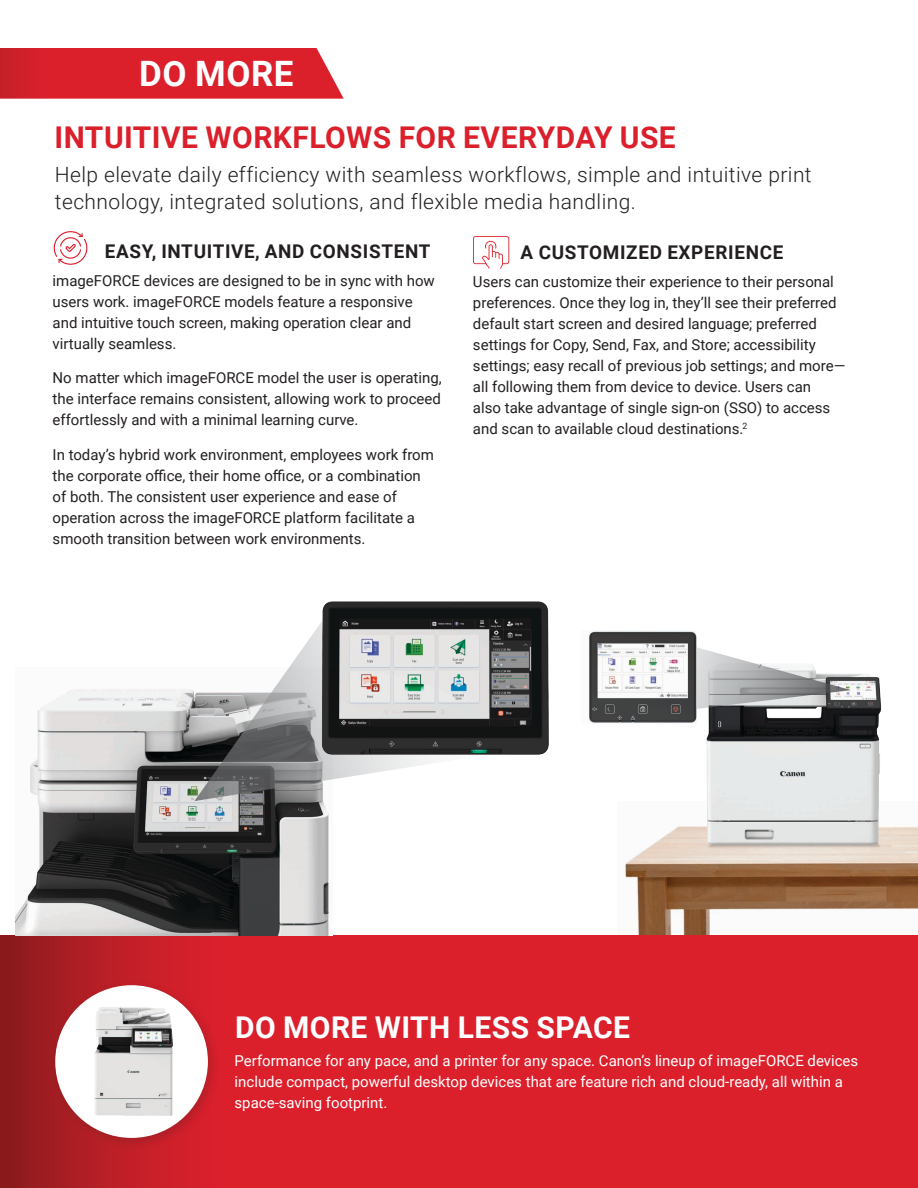
<style>
.page{position:relative;width:918px;height:1188px;background:#fff}
.page>*{position:absolute;margin:0;border:0;box-sizing:border-box;transform-origin:0 0}
._1st_Header{font:700 34.95px "Roboto";letter-spacing:.015em;color:#fff}
._1st_Header-2{font:700 30px "Roboto";letter-spacing:.015em;color:#db202c}
._1st_Header-3{font:700 30px "Roboto";letter-spacing:.015em;color:#fff}
.Quote_Copy{font:300 21px/27px "Roboto";letter-spacing:.02em;color:#231f20}
._2nd_Header{font:700 18.9px "Roboto";letter-spacing:.035em;color:#231f20}
.Body_Copy{font:15px/21px "Roboto";color:#231f20}
.Body_Copy-2{font:15px/21px "Roboto";color:#fff}
</style>
<div class="page">
<img style="left:625px;top:825px;width:293px;height:110px">
<svg style="left:0;top:48px;width:344px;height:51px;background:#da2934"></svg>
<svg style="left:0;top:935px;width:918px;height:253px;background:#d41f2b"></svg>
<div style="left:49px;top:979px;width:172px;height:172px;background:#231f20;opacity:.2"></div>
<div style="left:55px;top:985px;width:153px;height:153px;background:#fff;border-radius:50%"></div>
<img style="left:94px;top:1007px;width:79px;height:109px">
<img style="left:15px;top:689px;width:314px;height:246px">
<img style="left:702px;top:674px;width:180px;height:176px">
<svg style="left:194px;top:631px;width:239px;height:170px"></svg>
<svg style="left:696px;top:634px;width:155px;height:90px"></svg>
<img style="left:315px;top:601px;width:234px;height:160px">
<img style="left:589px;top:631px;width:107px;height:93px">
<svg style="left:473px;top:236px;width:36px;height:33px"></svg>
<svg style="left:54px;top:231px;width:34px;height:34px"></svg>
<h1 class="_1st_Header" style="left:139px;top:49px;width:156px">DO MORE</h1>
<h1 class="_1st_Header-2" style="left:55px;top:117px;width:623px">INTUITIVE WORKFLOWS FOR EVERYDAY USE</h1>
<p class="Quote_Copy" style="left:55px;top:161px;width:758px">Help elevate daily efficiency with seamless workflows, simple and intuitive print technology, integrated solutions, and flexible media handling.</p>
<h2 class="_2nd_Header" style="left:105px;top:238px;width:327px">EASY, INTUITIVE, AND CONSISTENT</h2>
<p class="Body_Copy" style="left:53px;top:269px;width:384px">imageFORCE devices are designed to be in sync with how users work. imageFORCE models feature a responsive and intuitive touch screen, making operation clear and virtually seamless.</p>
<p class="Body_Copy" style="left:53px;top:367px;width:391px;text-align:justify">No matter which imageFORCE model the user is operating, the interface remains consistent, allowing work to proceed effortlessly and with a minimal learning curve.</p>
<p class="Body_Copy" style="left:53px;top:443px;width:383px">In today’s hybrid work environment, employees work from the corporate office, their home office, or a combination of both. The consistent user experience and ease of operation across the imageFORCE platform facilitate a smooth transition between work environments.</p>
<h2 class="_2nd_Header" style="left:521px;top:239px;width:264px">A CUSTOMIZED EXPERIENCE</h2>
<p class="Body_Copy" style="left:473px;top:271px;width:374px">Users can customize their experience to their personal preferences. Once they log in, they’ll see their preferred default start screen and desired language; preferred settings for Copy, Send, Fax, and Store; accessibility settings; easy recall of previous job settings; and more— all following them from device to device. Users can<br>also take advantage of single sign-on (SSO) to access and scan to available cloud destinations.<sup>2</sup></p>
<h1 class="_1st_Header-3" style="left:235px;top:1006px;width:396px">DO MORE WITH LESS SPACE</h1>
<p class="Body_Copy-2" style="left:235px;top:1049px;width:625px">Performance for any pace, and a printer for any space. Canon’s lineup of imageFORCE devices include compact, powerful desktop devices that are feature rich and cloud-ready, all within a space-saving footprint.</p>
</div>
